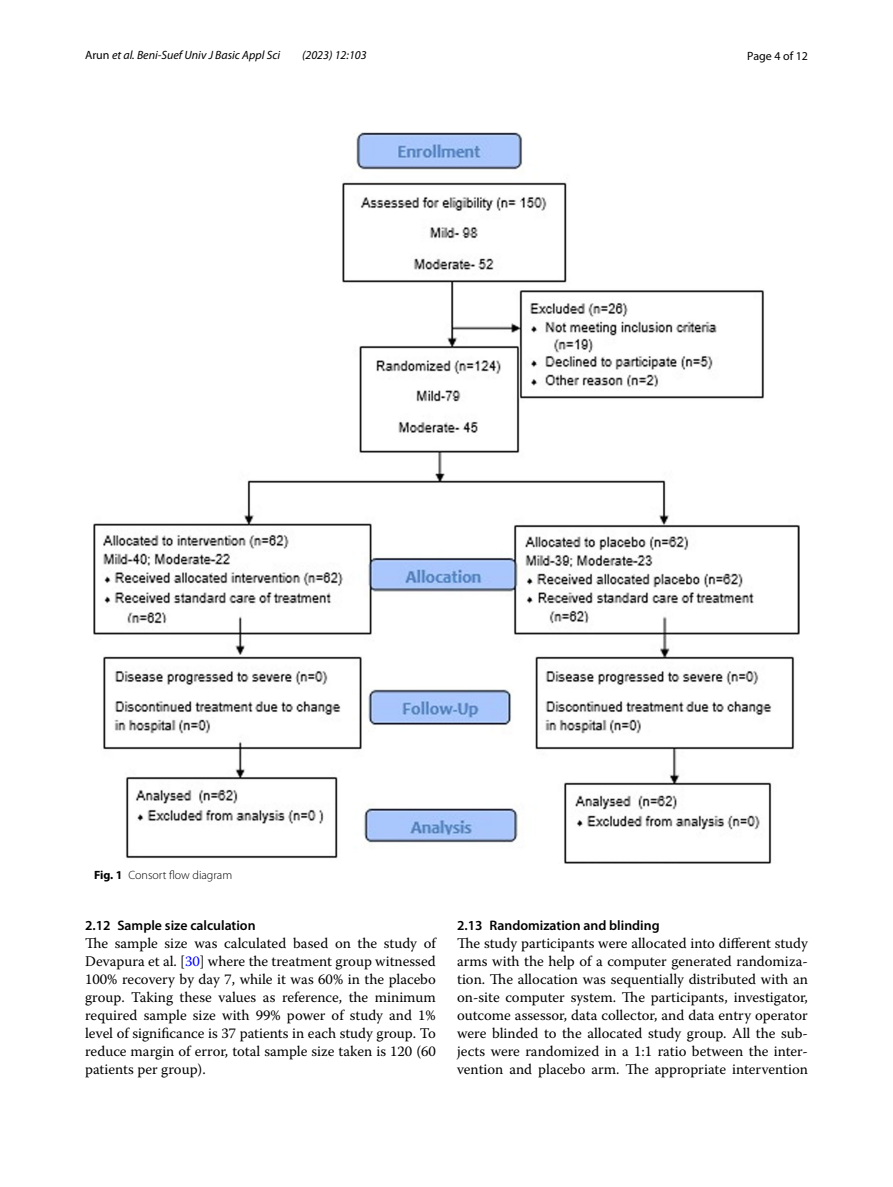
<style>
.page{position:relative;width:893px;height:1187px;background:#fff}
.page>*{position:absolute;margin:0;border:0;box-sizing:border-box;transform-origin:0 0}
.t1{font:14.7px/18px "Warnock Pro";color:#000;text-align:justify}
.t2{font:600 13.8px "Myriad Pro";color:#000}
.t3{font:italic 12px "Myriad Pro";color:#000}
.t4{font:300 12px "Myriad Pro";color:#000}
.t5{font:12px "Myriad Pro";color:#000}
.s1{font-style:normal}
.s2{font-weight:700}
.s3{color:#00f}
</style>
<div class="page">
<img style="left:94px;top:133px;width:705px;height:730px">
<p class="t3" style="left:85px;top:48px;width:197px"><span class="s1">Arun</span> et al. Beni-Suef Univ J Basic Appl Sci</p>
<p class="t3" style="left:302px;top:48px;width:66px">(2023) 12:103</p>
<p class="t5" style="left:747px;top:48px;width:62px">Page 4 of 12</p>
<p class="t4" style="left:94px;top:868px;width:140px"><span class="s2">Fig. 1</span> Consort flow diagram</p>
<p class="t2" style="left:85px;top:916px;width:172px">2.12 Sample size calculation</p>
<p class="t1" style="left:85px;top:933px;width:352px">The sample size was calculated based on the study of Devapura et al. [<span class="s3">30</span>] where the treatment group witnessed 100% recovery by day 7, while it was 60% in the placebo group. Taking these values as reference, the minimum required sample size with 99% power of study and 1% level of significance is 37 patients in each study group. To reduce margin of error, total sample size taken is 120 (60 patients per group).</p>
<p class="t2" style="left:457px;top:916px;width:204px">2.13 Randomization and blinding</p>
<p class="t1" style="left:457px;top:933px;width:352px">The study participants were allocated into different study arms with the help of a computer generated randomiza&shy;tion. The allocation was sequentially distributed with an on-site computer system. The participants, investigator, outcome assessor, data collector, and data entry operator were blinded to the allocated study group. All the sub&shy;jects were randomized in a 1:1 ratio between the inter&shy;vention and placebo arm. The appropriate intervention</p>
</div>
